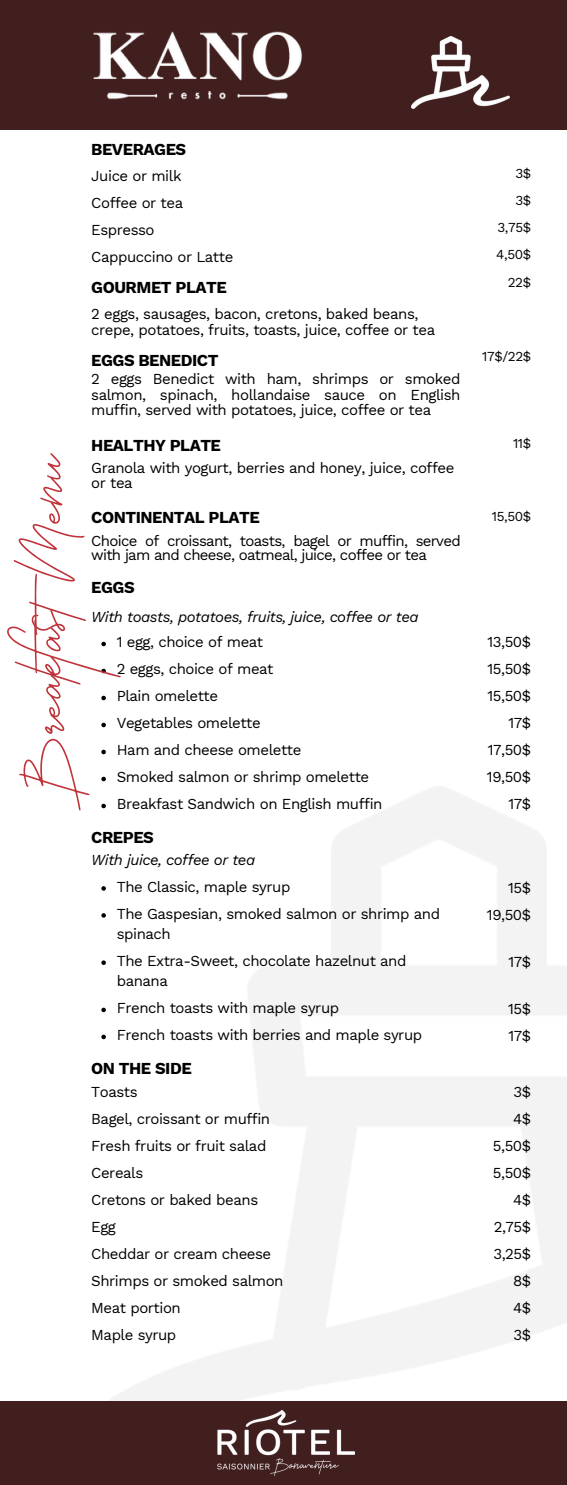
<style>
.page{position:relative;width:567px;height:1485px;background:#fff}
.page>*{position:absolute;margin:0;border:0;box-sizing:border-box;transform-origin:0 0}
.t1{font:78px "Callifornia";color:#bf343b}
.t2{font:700 16.5px "Work Sans";letter-spacing:-.03em;color:#000}
.t3{font:15px/15.8px "Work Sans";letter-spacing:-.03em;color:#000}
.t4{font:italic 15px "Work Sans";letter-spacing:-.03em;color:#000}
.t5{font:13.5px "Work Sans";letter-spacing:-.03em;color:#000}
</style>
<div class="page">
<svg style="left:101px;top:642px;width:5px;height:4px"></svg>
<svg style="left:101px;top:669px;width:5px;height:4px"></svg>
<svg style="left:101px;top:696px;width:5px;height:4px"></svg>
<svg style="left:101px;top:723px;width:5px;height:4px"></svg>
<svg style="left:101px;top:750px;width:5px;height:4px"></svg>
<svg style="left:101px;top:777px;width:5px;height:4px"></svg>
<svg style="left:101px;top:804px;width:5px;height:4px"></svg>
<svg style="left:101px;top:886px;width:5px;height:5px"></svg>
<svg style="left:101px;top:913px;width:5px;height:5px"></svg>
<svg style="left:101px;top:960px;width:5px;height:5px"></svg>
<svg style="left:101px;top:1008px;width:5px;height:4px"></svg>
<svg style="left:101px;top:1035px;width:5px;height:4px"></svg>
<div style="left:0;top:0;width:567px;height:130px;background:#411f1f"></div>
<img style="left:93px;top:31px;width:209px;height:69px">
<img style="left:412px;top:36px;width:98px;height:72px">
<div style="left:0;top:1401px;width:567px;height:84px;background:#411f1f"></div>
<img style="left:218px;top:1410px;width:136px;height:66px">
<p class="t2" style="left:91px;top:140px;width:97px">BEVERAGES</p>
<p class="t3" style="left:91px;top:168px;width:92px">Juice or milk</p>
<p class="t5" style="left:515px;top:166px;width:17px">3$</p>
<p class="t3" style="left:91px;top:195px;width:93px">Coffee or tea</p>
<p class="t5" style="left:515px;top:193px;width:17px">3$</p>
<p class="t3" style="left:91px;top:222px;width:65px">Espresso</p>
<p class="t5" style="left:497px;top:220px;width:35px">3,75$</p>
<p class="t3" style="left:91px;top:249px;width:144px">Cappuccino or Latte</p>
<p class="t5" style="left:496px;top:247px;width:36px">4,50$</p>
<p class="t2" style="left:91px;top:278px;width:137px">GOURMET PLATE</p>
<p class="t5" style="left:508px;top:275px;width:25px">22$</p>
<p class="t3" style="left:91px;top:306px;width:345px">2 eggs, sausages, bacon, cretons, baked beans, crepe, potatoes, fruits, toasts, juice, coffee or tea</p>
<p class="t2" style="left:91px;top:350px;width:129px">EGGS BENEDICT</p>
<p class="t5" style="left:482px;top:348px;width:50px">17$/22$</p>
<p class="t3" style="left:91px;top:371px;width:371px;text-align:justify">2 eggs Benedict with ham, shrimps or smoked salmon, spinach, hollandaise sauce on English muffin, served with potatoes, juice, coffee or tea</p>
<p class="t2" style="left:91px;top:435px;width:131px">HEALTHY PLATE</p>
<p class="t5" style="left:513px;top:436px;width:20px">11$</p>
<p class="t3" style="left:91px;top:460px;width:365px">Granola with yogurt, berries and honey, juice, coffee or tea</p>
<p class="t2" style="left:91px;top:507px;width:170px">CONTINENTAL PLATE</p>
<p class="t5" style="left:492px;top:509px;width:41px">15,50$</p>
<p class="t3" style="left:91px;top:533px;width:371px;line-height:14.7px">Choice of croissant, toasts, bagel or muffin, served with jam and cheese, oatmeal, juice, coffee or tea</p>
<p class="t2" style="left:91px;top:578px;width:45px">EGGS</p>
<p class="t4" style="left:91px;top:608px;width:329px">With toasts, potatoes, fruits, juice, coffee or tea</p>
<p class="t3" style="left:117px;top:634px;width:148px">1 egg, choice of meat</p>
<p class="t3" style="left:487px;top:634px;width:45px">13,50$</p>
<p class="t3" style="left:117px;top:661px;width:158px">2 eggs, choice of meat</p>
<p class="t3" style="left:487px;top:661px;width:45px">15,50$</p>
<p class="t3" style="left:117px;top:688px;width:103px">Plain omelette</p>
<p class="t3" style="left:487px;top:688px;width:45px">15,50$</p>
<p class="t3" style="left:117px;top:715px;width:145px">Vegetables omelette</p>
<p class="t3" style="left:508px;top:715px;width:24px">17$</p>
<p class="t3" style="left:117px;top:742px;width:186px">Ham and cheese omelette</p>
<p class="t3" style="left:488px;top:742px;width:45px">17,50$</p>
<p class="t3" style="left:117px;top:769px;width:254px">Smoked salmon or shrimp omelette</p>
<p class="t3" style="left:487px;top:769px;width:46px">19,50$</p>
<p class="t3" style="left:117px;top:796px;width:267px">Breakfast Sandwich on English muffin</p>
<p class="t3" style="left:508px;top:796px;width:24px">17$</p>
<p class="t2" style="left:91px;top:827px;width:64px">CREPES</p>
<p class="t4" style="left:91px;top:851px;width:166px">With juice, coffee or tea</p>
<p class="t3" style="left:117px;top:879px;width:175px">The Classic, maple syrup</p>
<p class="t3" style="left:508px;top:880px;width:25px">15$</p>
<p class="t3" style="left:117px;top:904px;width:325px;line-height:20.2px">The Gaspesian, smoked salmon or shrimp and spinach</p>
<p class="t3" style="left:487px;top:907px;width:46px">19,50$</p>
<p class="t3" style="left:117px;top:951px;width:291px;line-height:20.2px">The Extra-Sweet, chocolate hazelnut and banana</p>
<p class="t3" style="left:508px;top:954px;width:24px">17$</p>
<p class="t3" style="left:117px;top:1000px;width:224px">French toasts with maple syrup</p>
<p class="t3" style="left:508px;top:1001px;width:25px">15$</p>
<p class="t3" style="left:117px;top:1027px;width:307px">French toasts with berries and maple syrup</p>
<p class="t3" style="left:508px;top:1028px;width:24px">17$</p>
<p class="t2" style="left:91px;top:1059px;width:102px">ON THE SIDE</p>
<p class="t3" style="left:91px;top:1084px;width:48px">Toasts</p>
<p class="t3" style="left:514px;top:1084px;width:19px">3$</p>
<p class="t3" style="left:91px;top:1111px;width:181px">Bagel, croissant or muffin</p>
<p class="t3" style="left:513px;top:1111px;width:20px">4$</p>
<p class="t3" style="left:91px;top:1138px;width:177px">Fresh fruits or fruit salad</p>
<p class="t3" style="left:493px;top:1138px;width:40px">5,50$</p>
<p class="t3" style="left:91px;top:1165px;width:54px">Cereals</p>
<p class="t3" style="left:493px;top:1165px;width:40px">5,50$</p>
<p class="t3" style="left:91px;top:1192px;width:169px">Cretons or baked beans</p>
<p class="t3" style="left:513px;top:1192px;width:20px">4$</p>
<p class="t3" style="left:91px;top:1219px;width:26px">Egg</p>
<p class="t3" style="left:494px;top:1219px;width:39px">2,75$</p>
<p class="t3" style="left:91px;top:1246px;width:181px">Cheddar or cream cheese</p>
<p class="t3" style="left:493px;top:1246px;width:39px">3,25$</p>
<p class="t3" style="left:91px;top:1273px;width:194px">Shrimps or smoked salmon</p>
<p class="t3" style="left:513px;top:1273px;width:20px">8$</p>
<p class="t3" style="left:91px;top:1300px;width:91px">Meat portion</p>
<p class="t3" style="left:513px;top:1300px;width:20px">4$</p>
<p class="t3" style="left:91px;top:1327px;width:87px">Maple syrup</p>
<p class="t3" style="left:514px;top:1327px;width:19px">3$</p>
<p class="t1" style="left:-8px;top:800px;width:350px;rotate:-90deg">BreakfastMenu</p>
</div>
